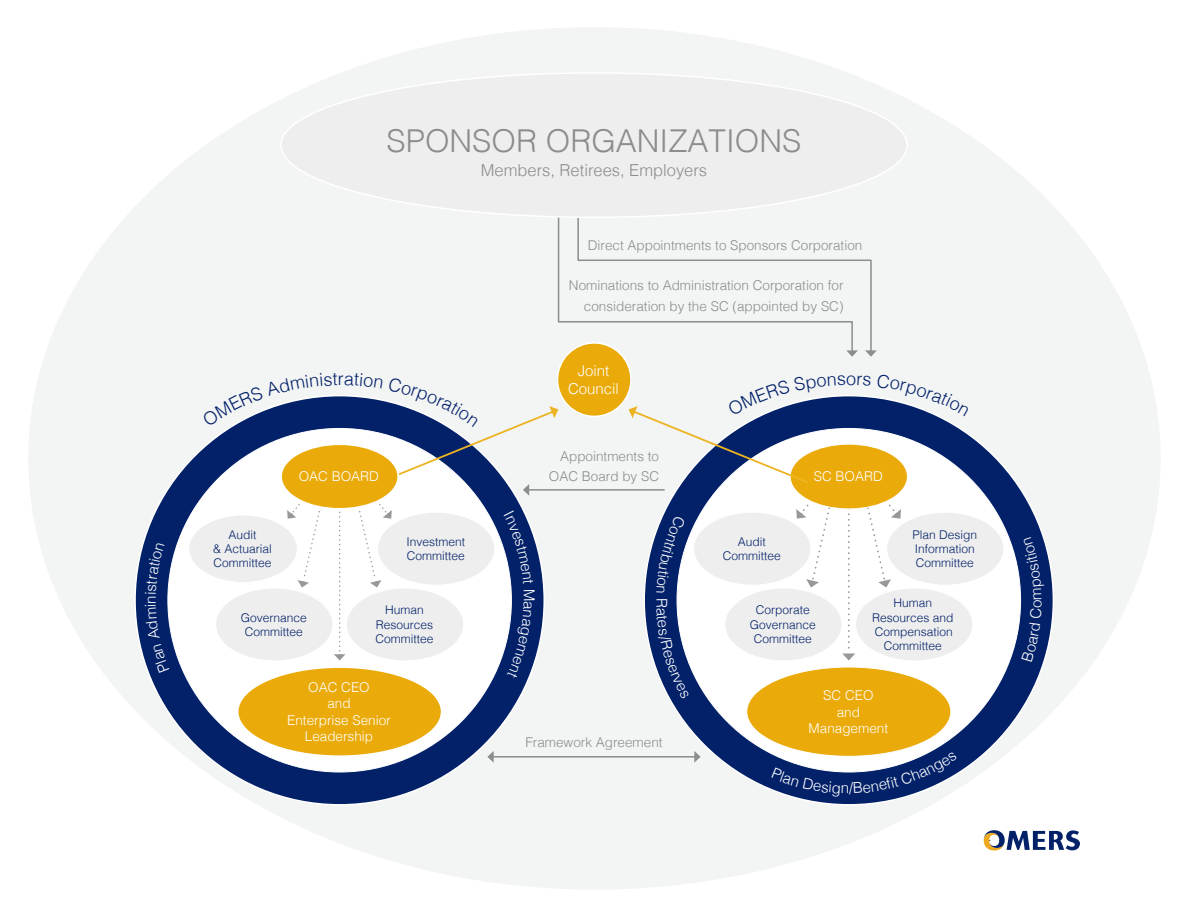
<style>
.page{position:relative;width:1188px;height:918px;background:#fff}
.page>*{position:absolute;margin:0;border:0;box-sizing:border-box;transform-origin:0 0}
.t1{font:300 31.5px "Helvetica";color:#8b8d8d}
.t2{font:300 18px "Helvetica";color:#022169}
.t3{font:300 16.5px "Helvetica";color:#8b8d8d}
.t4{font:300 15px/18px "Helvetica";color:#fff;text-align:center}
.t5{font:300 13.5px/20.1px "Helvetica";color:#8b8d8d;text-align:right}
.t6{font:300 13.5px/16.2px "Helvetica";color:#fff;text-align:center}
.t7{font:300 12px/14.4px "Helvetica";color:#022169;text-align:center}
</style>
<div class="page">
<div style="left:28px;top:27px;width:1133px;height:863px;background:#f3f4f4;border-radius:50%"></div>
<div style="left:135px;top:396px;width:409px;height:409px;background:#022169;border-radius:50%"></div>
<div style="left:168px;top:428px;width:343px;height:344px;background:#fff;border-radius:50%"></div>
<div style="left:644px;top:396px;width:409px;height:409px;background:#022169;border-radius:50%"></div>
<div style="left:677px;top:428px;width:344px;height:344px;background:#fff;border-radius:50%"></div>
<div style="left:558px;top:343px;width:73px;height:73px;background:#eaab0a;border-radius:50%"></div>
<div style="left:557px;top:342px;width:75px;height:75px;border:2px solid #fff;border-radius:50%"></div>
<hr style="left:529px;top:489px;width:135px;height:2px;background:#8b8d8d">
<hr style="left:493px;top:756px;width:202px;height:2px;background:#8b8d8d">
<svg style="left:694px;top:751px;width:7px;height:12px"></svg>
<svg style="left:487px;top:751px;width:7px;height:12px"></svg>
<svg style="left:557px;top:218px;width:20px;height:135px"></svg>
<svg style="left:849px;top:353px;width:7px;height:4px"></svg>
<svg style="left:577px;top:178px;width:295px;height:175px"></svg>
<svg style="left:865px;top:350px;width:12px;height:7px"></svg>
<div style="left:747px;top:667px;width:204px;height:89px;background:#eaab0a;border-radius:50%"></div>
<div style="left:887px;top:512px;width:117px;height:73px;background:#eee;border-radius:50%"></div>
<div style="left:238px;top:667px;width:204px;height:89px;background:#eaab0a;border-radius:50%"></div>
<div style="left:189px;top:515px;width:108px;height:67px;background:#eee;border-radius:50%"></div>
<div style="left:281px;top:73px;width:626px;height:144px;background:#eee;border-radius:50%"></div>
<svg style="left:984px;top:830px;width:96px;height:20px"></svg>
<svg style="left:145px;top:605px;width:24px;height:68px"></svg>
<svg style="left:202px;top:373px;width:356px;height:305px"></svg>
<svg style="left:629px;top:374px;width:340px;height:325px"></svg>
<svg style="left:771px;top:752px;width:186px;height:44px"></svg>
<h1 class="t1" style="left:387px;top:114px;width:416px">SPONSOR ORGANIZATIONS</h1>
<h3 class="t3" style="left:481px;top:156px;width:228px">Members, Retirees, Employers</h3>
<p class="t5" style="left:588px;top:234px;width:276px">Direct Appointments to Sponsors Corporation</p>
<p class="t5" style="left:569px;top:275px;width:276px">Nominations to Administration Corporation for consideration by the SC (appointed by SC)</p>
<p class="t4" style="left:568px;top:361px;width:52px">Joint<br>Council</p>
<h2 class="t2" style="left:338px;top:363px;width:8px">r</h2>
<h2 class="t2" style="left:846px;top:363px;width:12px">o</h2>
<p class="t7" style="left:213px;top:526px;width:60px">Audit<br>&amp; Actuarial<br>Committee</p>
<p class="t6" style="left:299px;top:468px;width:82px">OAC BOARD</p>
<p class="t7" style="left:406px;top:534px;width:60px;text-align:left">Investment<br>Committee</p>
<p class="t5" style="left:549px;top:445px;width:112px">Appointments to<br>OAC Board by SC</p>
<p class="t4" style="left:140px;top:604px;width:10px;rotate:-90deg">n</p>
<p class="t4" style="left:672px;top:598px;width:12px;rotate:90deg">R</p>
<p class="t7" style="left:376px;top:602px;width:60px">Human<br>Resources<br>Committee</p>
<p class="t7" style="left:241px;top:609px;width:68px">Governance<br>Committee</p>
<p class="t6" style="left:287px;top:678px;width:105px">OAC CEO<br>and<br>Enterprise Senior<br>Leadership</p>
<p class="t5" style="left:525px;top:732px;width:139px">Framework Agreement</p>
<p class="t6" style="left:814px;top:468px;width:71px">SC BOARD</p>
<p class="t7" style="left:723px;top:534px;width:60px">Audit<br>Committee</p>
<p class="t7" style="left:750px;top:602px;width:68px">Corporate<br>Governance<br>Committee</p>
<p class="t7" style="left:913px;top:526px;width:66px;text-align:left">Plan Design<br>Information<br>Committee</p>
<p class="t7" style="left:872px;top:595px;width:83px">Human<br>Resources and<br>Compensation<br>Committee</p>
<p class="t6" style="left:809px;top:686px;width:81px">SC CEO<br>and<br>Management</p>
</div>
